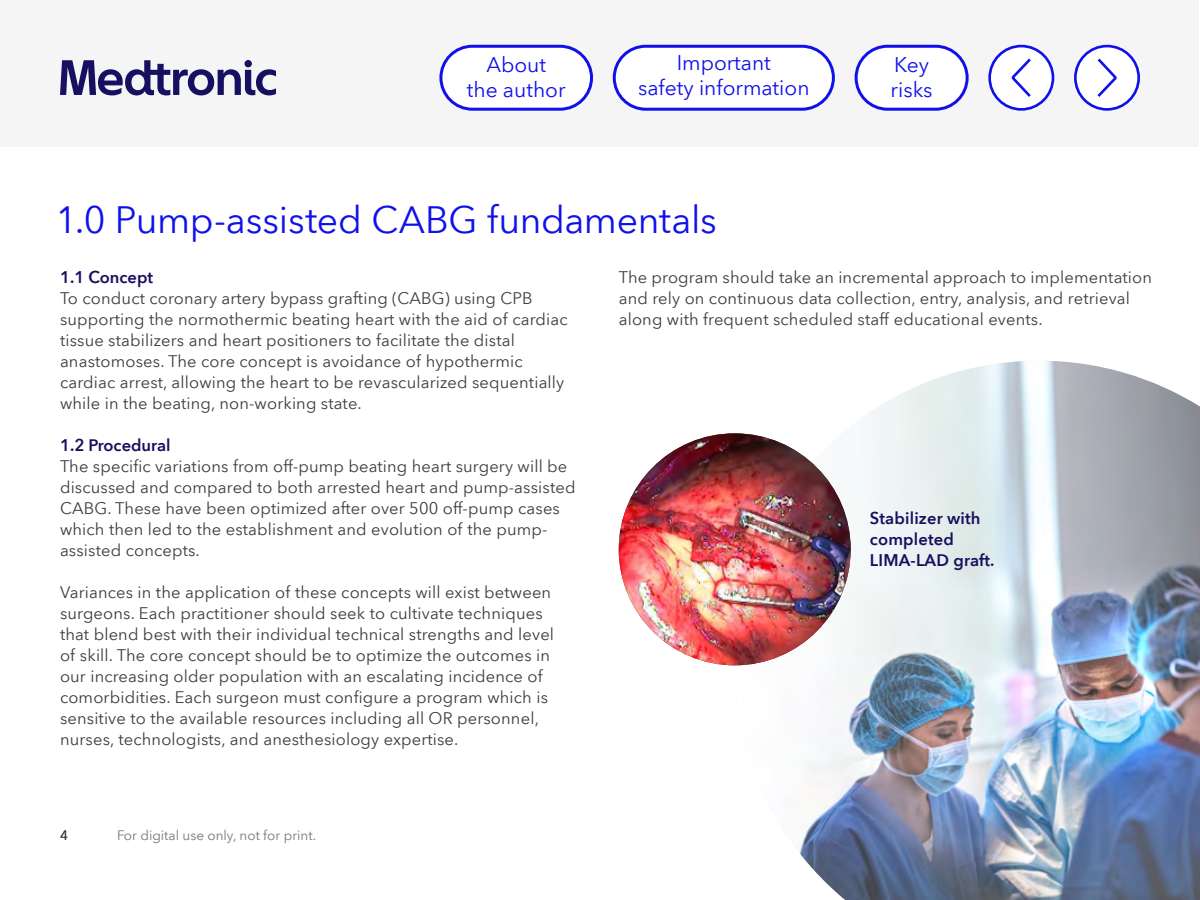
<style>
.page{position:relative;width:1200px;height:900px;background:#fff}
.page>*{position:absolute;margin:0;border:0;box-sizing:border-box;transform-origin:0 0}
.t1{font:37.5px "Avenir Next World";letter-spacing:-.01em;color:#1010eb}
.t2{font:21px/25.2px "Avenir Next World";color:#1010eb;text-align:center}
.t3{font:16.5px/21px "Avenir Next World";letter-spacing:.01em;color:#3c3c3c}
.t4{font:600 16.5px/21px "Avenir Next World";letter-spacing:.01em;color:#170f5f}
.t5{font:13.5px "Avenir Next World";color:#777}
.t6{font:13.5px "Avenir Next World";color:#3c3c3c}
</style>
<div class="page">
<div style="left:1px;top:0;width:1198px;height:147px;background:#f5f5f5"></div>
<svg style="left:60px;top:60px;width:216px;height:35px"></svg>
<div style="left:856px;top:46px;width:111px;height:63px;background:#fff;border-radius:31px"></div>
<div style="left:855px;top:45px;width:114px;height:66px;border:3px solid #1010eb;border-radius:31px"></div>
<div style="left:614px;top:46px;width:219px;height:63px;background:#fff;border-radius:31px"></div>
<div style="left:613px;top:45px;width:222px;height:66px;border:3px solid #1010eb;border-radius:31px"></div>
<div style="left:441px;top:46px;width:151px;height:63px;background:#fff;border-radius:31px"></div>
<div style="left:439px;top:45px;width:154px;height:66px;border:3px solid #1010eb;border-radius:31px"></div>
<div style="left:1075px;top:46px;width:64px;height:63px;background:#fff;border-radius:50%"></div>
<div style="left:1074px;top:45px;width:66px;height:66px;border:3px solid #1010eb;border-radius:50%"></div>
<div style="left:990px;top:46px;width:63px;height:63px;background:#fff;border-radius:50%"></div>
<div style="left:988px;top:45px;width:66px;height:66px;border:3px solid #1010eb;border-radius:50%"></div>
<svg style="left:1011px;top:58px;width:20px;height:39px"></svg>
<svg style="left:1097px;top:58px;width:20px;height:39px"></svg>
<img style="left:735px;top:361px;width:465px;height:539px">
<img style="left:619px;top:433px;width:232px;height:232px;border-radius:116px">
<p class="t2" style="left:467px;top:52px;width:100px">About<br>the author</p>
<p class="t2" style="left:638px;top:50px;width:173px">Important<br>safety information</p>
<p class="t2" style="left:891px;top:52px;width:44px;text-align:left">Key risks</p>
<h1 class="t1" style="left:56px;top:190px;width:663px">1.0 Pump-assisted CABG fundamentals</h1>
<p class="t4" style="left:60px;top:267px;width:95px">1.1 Concept</p>
<p class="t3" style="left:60px;top:288px;width:509px">To conduct coronary artery bypass grafting (CABG) using CPB supporting the normothermic beating heart with the aid of cardiac tissue stabilizers and heart positioners to facilitate the distal anastomoses. The core concept is avoidance of hypothermic cardiac arrest, allowing the heart to be revascularized sequentially while in the beating, non-working state.</p>
<p class="t4" style="left:60px;top:435px;width:112px">1.2 Procedural</p>
<p class="t3" style="left:60px;top:456px;width:517px">The specific variations from off-pump beating heart surgery will be discussed and compared to both arrested heart and pump-assisted CABG. These have been optimized after over 500 off-pump cases which then led to the establishment and evolution of the pump&shy;assisted concepts.</p>
<p class="t3" style="left:60px;top:582px;width:496px">Variances in the application of these concepts will exist between surgeons. Each practitioner should seek to cultivate techniques that blend best with their individual technical strengths and level of skill. The core concept should be to optimize the outcomes in our increasing older population with an escalating incidence of comorbidities. Each surgeon must configure a program which is sensitive to the available resources including all OR personnel, nurses, technologists, and anesthesiology expertise.</p>
<p class="t3" style="left:619px;top:267px;width:535px">The program should take an incremental approach to implementation and rely on continuous data collection, entry, analysis, and retrieval along with frequent scheduled staff educational events.</p>
<p class="t4" style="left:870px;top:508px;width:126px">Stabilizer with completed<br>LIMA-LAD graft.</p>
<p class="t6" style="left:60px;top:824px;width:9px">4</p>
<p class="t5" style="left:117px;top:824px;width:201px">For digital use only, not for print.</p>
</div>
